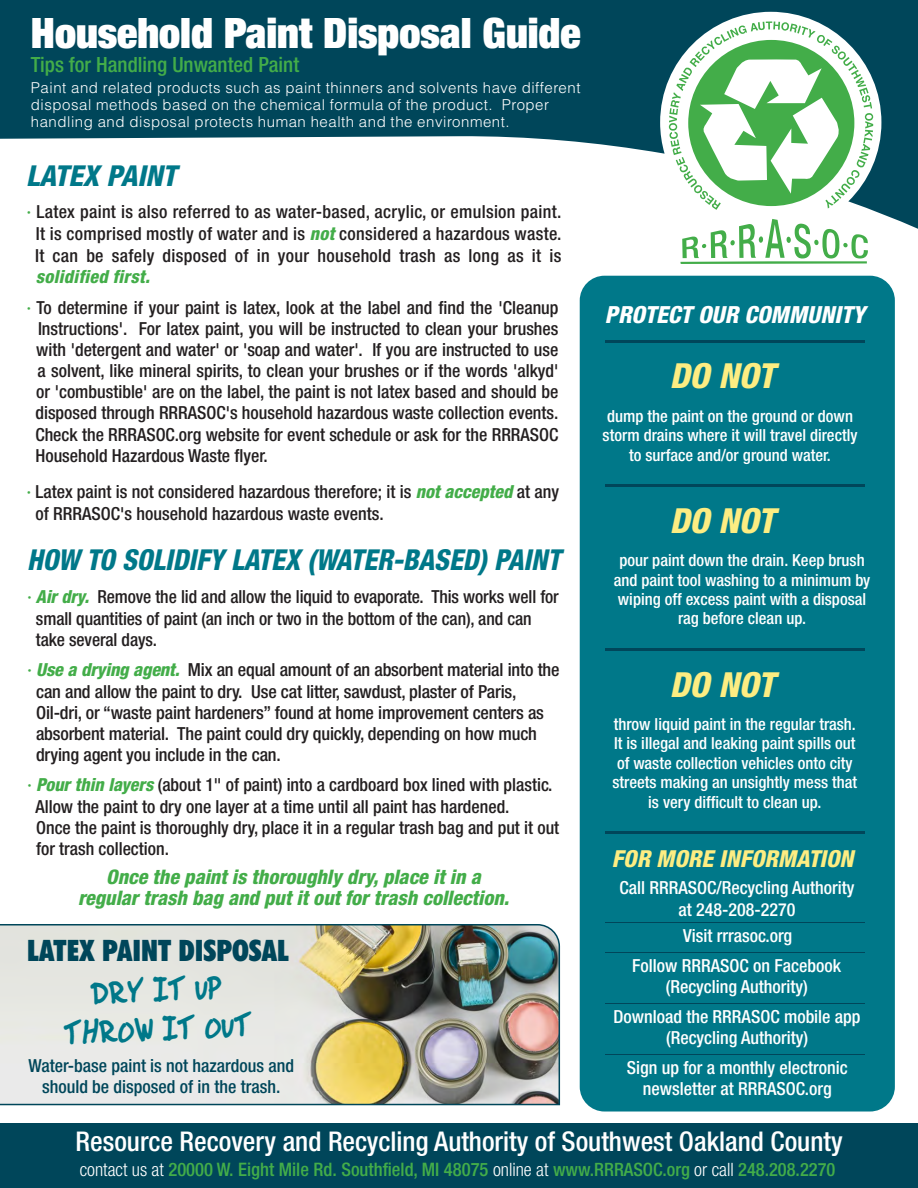
<style>
.page{position:relative;width:918px;height:1188px;background:#fff}
.page>*{position:absolute;margin:0;border:0;box-sizing:border-box;transform-origin:0 0}
.t1{font:900 condensed 42px "Helvetica Neue LT Com";color:#fff}
.t2{font:35.7px/38.8px "Handwritten Crystalv 2";color:#007889;text-align:center;scale:.93 1}
.t3{font:italic 800 condensed 34.65px "Helvetica Neue LT Com";color:#fded82}
.t4{font:900 condensed 29.7px "Futura BT";color:#00465a}
.t5{font:italic 800 condensed 28.8px "Helvetica Neue LT Com";color:#007889;scale:.95 1}
.t6{font:italic 800 condensed 28.8px "Helvetica Neue LT Com";color:#007889}
.t7{font:500 condensed 27.15px "Helvetica Neue LT Com";color:#fff}
.t8{font:italic 800 condensed 23.55px "Helvetica Neue LT Com";color:#fff}
.t9{font:italic 800 condensed 23.4px "Helvetica Neue LT Com";color:#fded82}
.t10{font:500 condensed 21px "Helvetica Neue LT Com";color:#43ad49}
.t11{font:italic 800 condensed 20.1px/21.1px "Helvetica Neue LT Com";color:#43ad49;text-align:center}
.t12{font:500 condensed 18.6px "Helvetica Neue LT Com";color:#43ad49}
.t13{font:500 condensed 18px/21.3px "Helvetica Neue LT Com";color:#231f20}
.t14{font:500 condensed 18px/21px "Helvetica Neue LT Com";color:#fff;text-align:center}
.t15{font:500 condensed 18px/21.8px "Helvetica Neue LT Com";letter-spacing:.02em;color:#231f20;text-align:center}
.t16{font:500 condensed 18px/21px "Helvetica Neue LT Com";color:#00465a;text-align:center}
.t17{font:italic 800 condensed 18px "Helvetica Neue LT Com";letter-spacing:.02em;color:#43ad49}
.t18{font:500 condensed 16.65px/19.5px "Helvetica Neue LT Com";color:#fff;text-align:center}
.t19{font:300 15px/17.1px "Helv";letter-spacing:.035em;color:#fff}
.s1{color:#43ad49}
.s2{font-weight:800;font-style:italic;color:#43ad49}
.s3{font-weight:300;font-size:18.45px;color:#fff}
.s4{font-size:18.45px}
</style>
<div class="page">
<svg style="left:0;top:0;width:918px;height:229px;fill:#00465a"></svg>
<svg style="left:669px;top:21px;width:204px;height:189px"></svg>
<svg style="left:680px;top:219px;width:188px;height:45px"></svg>
<div style="left:0;top:1123px;width:918px;height:65px;background:#00465a"></div>
<div style="left:580px;top:276px;width:315px;height:836px;background:#007889"></div>
<img style="left:0;top:924px;width:561px;height:182px">
<hr style="left:605px;top:340px;width:260px;height:3px;background:#00465a">
<hr style="left:605px;top:484px;width:260px;height:3px;background:#00465a">
<hr style="left:605px;top:648px;width:260px;height:3px;background:#00465a">
<hr style="left:605px;top:831px;width:260px;height:3px;background:#00465a">
<hr style="left:605px;top:922px;width:260px;height:1px;background:#00465a">
<hr style="left:605px;top:952px;width:260px;height:1px;background:#00465a">
<hr style="left:605px;top:1003px;width:260px;height:1px;background:#00465a">
<hr style="left:605px;top:1054px;width:260px;height:1px;background:#00465a">
<h1 class="t1" style="left:31px;top:18px;width:551px">Household Paint Disposal Guide</h1>
<p class="t19" style="left:31px;top:79px;width:551px">Paint and related products such as paint thinners and solvents have different disposal methods based on the chemical formula of the product. Proper handling and disposal protects human health and the environment.</p>
<p class="t10" style="left:31px;top:57px;width:270px">Tips for Handling Unwanted Paint</p>
<h3 class="t6" style="left:26px;top:165px;width:152px">LATEX PAINT</h3>
<p class="t15" style="left:27px;top:204px;width:536px"><span class="s1">·</span> Latex paint is also referred to as water-based, acrylic, or emulsion paint.<br>It is comprised mostly of water and is <span class="s2">not</span> considered a hazardous waste.<br>It can be safely disposed of in your household trash as long as it is</p>
<p class="t17" style="left:36px;top:270px;width:115px">solidified first.</p>
<p class="t13" style="left:35px;top:300px;width:525px;text-align:justify;text-indent:-9px"><span class="s1">·</span> To determine if your paint is latex, look at the label and find the 'Cleanup Instructions'. For latex paint, you will be instructed to clean your brushes with 'detergent and water' or 'soap and water'. If you are instructed to use a solvent, like mineral spirits, to clean your brushes or if the words 'alkyd' or 'combustible' are on the label, the paint is not latex based and should be disposed through RRRASOC's household hazardous waste collection events.<br>Check the RRRASOC.org website for event schedule or ask for the RRRASOC Household Hazardous Waste flyer.</p>
<p class="t13" style="left:35px;top:483px;width:525px;line-height:22px;text-indent:-9px"><span class="s1">·</span> Latex paint is not considered hazardous therefore; it is <span class="s2">not accepted</span> at any of RRRASOC's household hazardous waste events.</p>
<h3 class="t5" style="left:27px;top:550px;width:563px">HOW TO SOLIDIFY LATEX (WATER-BASED) PAINT</h3>
<p class="t13" style="left:36px;top:588px;width:524px;text-indent:-8px"><span class="s1">·</span> <span class="s2">Air dry.</span> Remove the lid and allow the liquid to evaporate. This works well for small quantities of paint (an inch or two in the bottom of the can), and can take several days.</p>
<p class="t13" style="left:36px;top:662px;width:525px;text-indent:-9px"><span class="s1">·</span> <span class="s2">Use a drying agent.</span> Mix an equal amount of an absorbent material into the can and allow the paint to dry. Use cat litter, sawdust, plaster of Paris, Oil-dri, or “waste paint hardeners” found at home improvement centers as absorbent material. The paint could dry quickly, depending on how much drying agent you include in the can.</p>
<p class="t13" style="left:36px;top:777px;width:525px;text-indent:-8px"><span class="s1">·</span> <span class="s2">Pour thin layers</span> (about 1" of paint) into a cardboard box lined with plastic.<br>Allow the paint to dry one layer at a time until all paint has hardened.<br>Once the paint is thoroughly dry, place it in a regular trash bag and put it out for trash collection.</p>
<p class="t11" style="left:78px;top:869px;width:433px">Once the paint is thoroughly dry, place it in a regular trash bag and put it out for trash collection.</p>
<h3 class="t4" style="left:27px;top:938px;width:263px">LATEX PAINT DISPOSAL</h3>
<h2 class="t2" style="left:61px;top:978px;width:204px;rotate:-3deg">DRY IT UP<br>THROW IT OUT</h2>
<p class="t16" style="left:28px;top:1057px;width:267px">Water-base paint is not hazardous and should be disposed of in the trash.</p>
<h3 class="t8" style="left:605px;top:306px;width:262px">PROTECT OUR COMMUNITY</h3>
<h3 class="t3" style="left:670px;top:364px;width:107px">DO NOT</h3>
<p class="t18" style="left:603px;top:408px;width:256px">dump the paint on the ground or down storm drains where it will travel directly to surface and/or ground water.</p>
<h3 class="t3" style="left:670px;top:508px;width:107px">DO NOT</h3>
<p class="t18" style="left:614px;top:553px;width:258px">pour paint down the drain. Keep brush and paint tool washing to a minimum by wiping off excess paint with a disposal rag before clean up.</p>
<h3 class="t3" style="left:670px;top:672px;width:107px">DO NOT</h3>
<p class="t18" style="left:613px;top:717px;width:246px">throw liquid paint in the regular trash.<br>It is illegal and leaking paint spills out of waste collection vehicles onto city streets making an unsightly mess that is very difficult to clean up.</p>
<p class="t9" style="left:612px;top:851px;width:243px">FOR MORE INFORMATION</p>
<p class="t14" style="left:620px;top:880px;width:236px">Call RRRASOC/Recycling Authority at 248-208-2270</p>
<p class="t14" style="left:683px;top:928px;width:111px">Visit rrrasoc.org</p>
<p class="t14" style="left:632px;top:958px;width:210px">Follow RRRASOC on Facebook (Recycling Authority)</p>
<p class="t14" style="left:613px;top:1009px;width:249px">Download the RRRASOC mobile app (Recycling Authority)</p>
<p class="t14" style="left:627px;top:1060px;width:222px">Sign up for a monthly electronic newsletter at RRRASOC.org</p>
<h3 class="t7" style="left:76px;top:1132px;width:769px">Resource Recovery and Recycling Authority of Southwest Oakland County</h3>
<p class="t12" style="left:80px;top:1163px;width:757px"><span class="s3">contact us at</span> 20000 W. Eight Mile Rd. Southfield, MI 48075 <span class="s3">online at</span> <span class="s4">www.RRRASOC.org</span> <span class="s3">or call</span> <span class="s4">248.208.2270</span></p>
</div>
